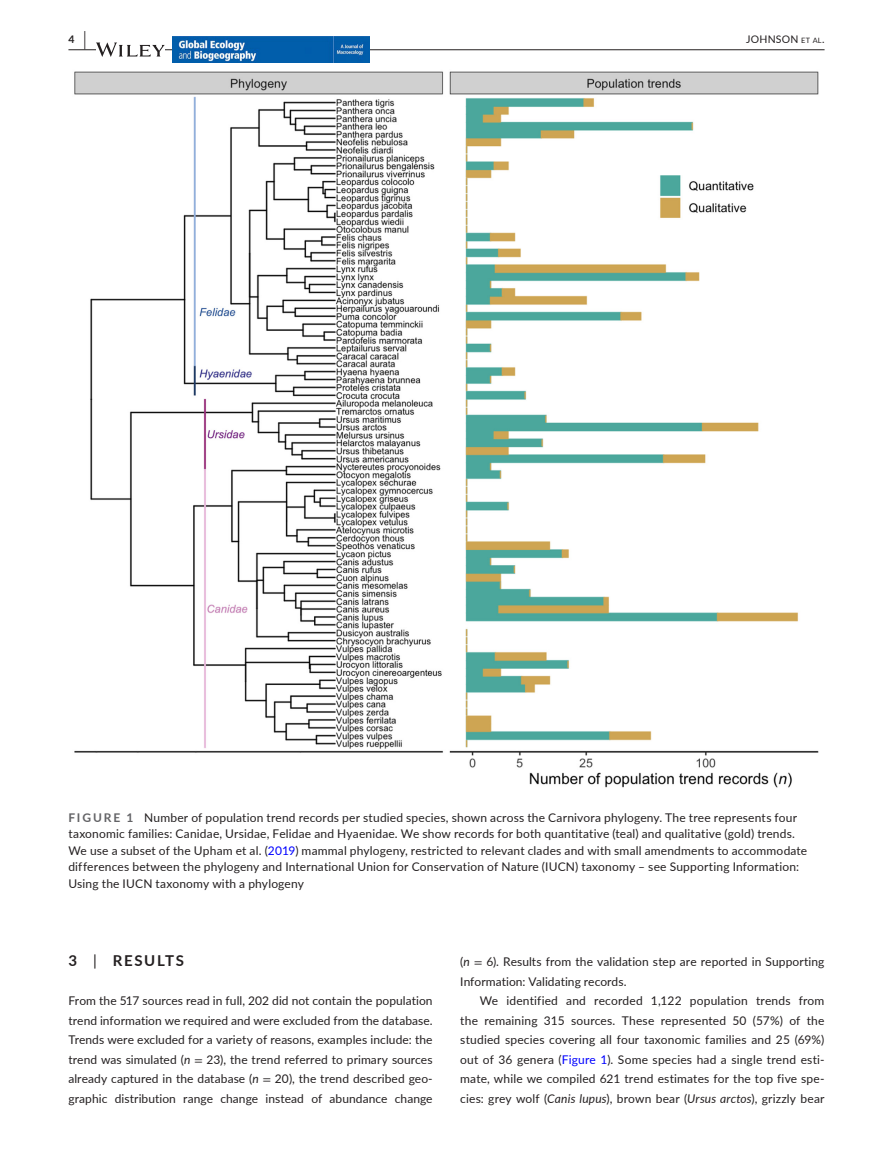
<style>
.page{position:relative;width:893px;height:1174px;background:#fff}
.page>*{position:absolute;margin:0;border:0;box-sizing:border-box;transform-origin:0 0}
.t1{font:700 15px "Lato";letter-spacing:.105em;color:#231f20}
.t2{font:12px/19.5px "Lato";letter-spacing:.015em;color:#231f20;text-align:justify}
.t3{font:10.5px "Lato";letter-spacing:.02em;color:#231f20}
.t4{font:700 10.5px "Lato";color:#231f20}
.s1{font-size:19.5px}
.s2{font-size:7.35px}
.s3{font-weight:700;color:#636366}
.s4{color:#00f}
.s5{font-weight:400}
.s6{font-style:italic}
.s7{font-family:"STIX"}
</style>
<div class="page">
<hr style="left:68px;top:49px;width:756px;height:1px;background:#231f20">
<svg style="left:96px;top:42px;width:69px;height:15px"></svg>
<img style="left:172px;top:37px;width:197px;height:26px">
<img style="left:74px;top:71px;width:745px;height:717px">
<p class="t4" style="left:68px;top:31px;width:19px">4 <span class="s1">|</span></p>
<p class="t3" style="left:746px;top:35px;width:80px">JOHNSON <span class="s2">et al</span>.</p>
<p class="t2" style="left:68px;top:808px;width:740px;line-height:16.5px;text-align:left"><span class="s3">FIGURE 1</span> Number of population trend records per studied species, shown across the Carnivora phylogeny. The tree represents four taxonomic families: Canidae, Ursidae, Felidae and Hyaenidae. We show records for both quantitative (teal) and qualitative (gold) trends.<br>We use a subset of the Upham et al. (<span class="s4">2019</span>) mammal phylogeny, restricted to relevant clades and with small amendments to accommodate differences between the phylogeny and International Union for Conservation of Nature (IUCN) taxonomy – see Supporting Information:<br>Using the IUCN taxonomy with a phylogeny</p>
<p class="t1" style="left:68px;top:950px;width:117px">3 <span class="s5">|</span> RESULTS</p>
<p class="t2" style="left:68px;top:990px;width:366px">From the 517 sources read in full, 202 did not contain the population trend information we required and were excluded from the database.<br>Trends were excluded for a variety of reasons, examples include: the trend was simulated (<span class="s6">n</span> <span class="s7">=</span> 23), the trend referred to primary sources already captured in the database (<span class="s6">n</span> <span class="s7">=</span> 20), the trend described geo&shy;graphic distribution range change instead of abundance change</p>
<p class="t2" style="left:460px;top:951px;width:366px">(<span class="s6">n</span> <span class="s7">=</span> 6). Results from the validation step are reported in Supporting<br>Information: Validating records.</p>
<p class="t2" style="left:460px;top:990px;width:366px;text-indent:20px">We identified and recorded 1,122 population trends from the remaining 315 sources. These represented 50 (57%) of the studied species covering all four taxonomic families and 25 (69%) out of 36 genera (<span class="s4">Figure 1</span>). Some species had a single trend esti&shy;mate, while we compiled 621 trend estimates for the top five spe&shy;cies: grey wolf (<span class="s6">Canis lupus</span>), brown bear (<span class="s6">Ursus arctos</span>), grizzly bear</p>
</div>
